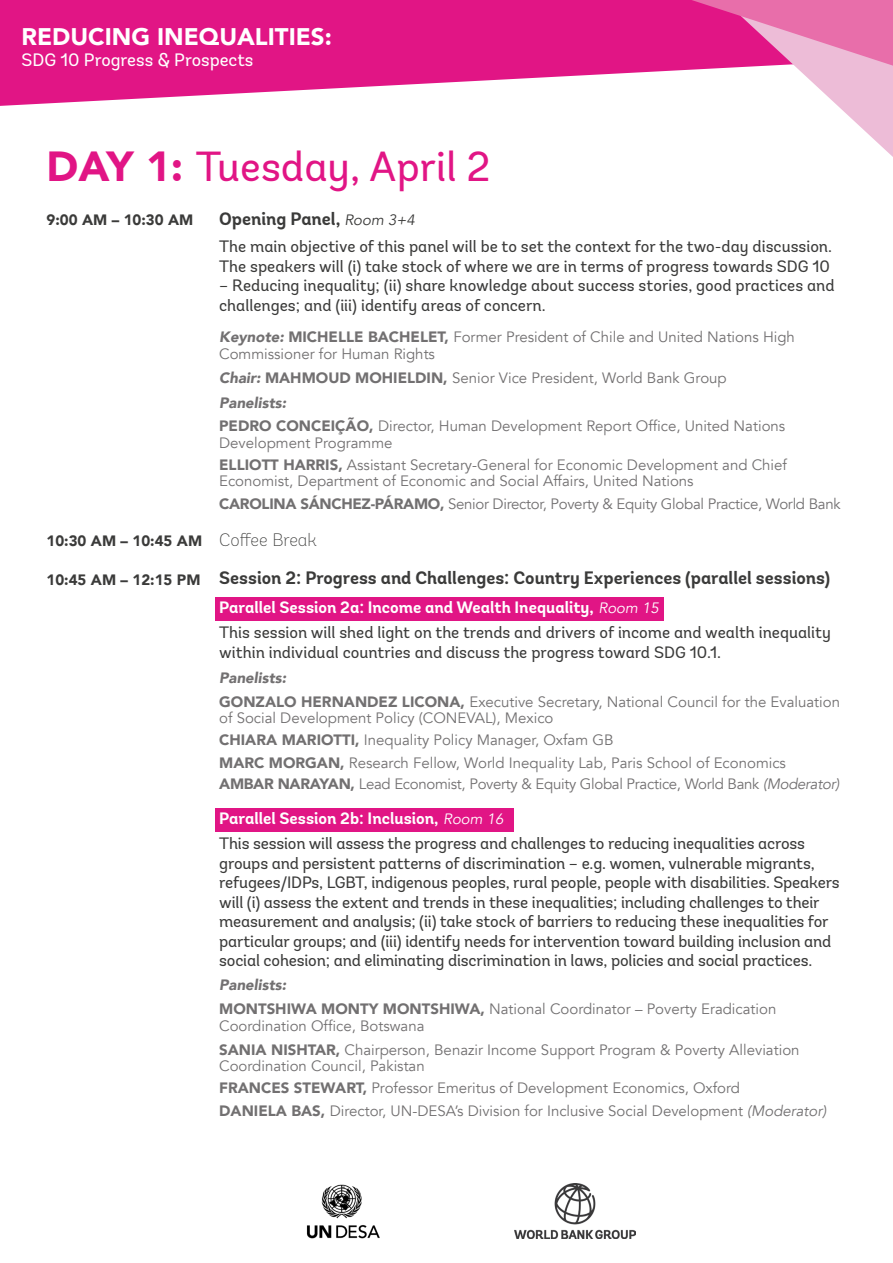
<style>
.page{position:relative;width:893px;height:1263px;background:#fff}
.page>*{position:absolute;margin:0;border:0;box-sizing:border-box;transform-origin:0 0}
.t1{font:42px "Andes";color:#e11585}
.t2{font:900 24px "Avenir";color:#fff}
.t3{font:700 18px "Andes";color:#3b3b3a}
.t4{font:18px "Andes";color:#fff}
.t5{font:200 18px "Andes";color:#3b3b3a}
.t6{font:16.5px/19.5px "Andes";letter-spacing:-.01em;color:#3b3b3a}
.t7{font:700 16.5px "Andes";color:#fff}
.t8{font:15px/16.5px "Avenir";color:#727071}
.t9{font:15px "Avenir";letter-spacing:-.02em;color:#727071}
.t10{font:900 15px "Avenir";color:#3b3b3a}
.t11{font:italic 900 15px "Avenir";color:#727071}
.s1{font-family:"Avenir";font-weight:900}
.s2{font-family:"Avenir";font-weight:400;font-style:italic;font-size:15px}
.s3{font-weight:900;font-style:italic}
.s4{font-weight:900}
.s5{font-style:italic}
</style>
<div class="page">
<svg style="left:0;top:0;width:691px;height:106px;fill:#e11585"></svg>
<div style="left:215px;top:808px;width:298px;height:24px;background:#e11585"></div>
<div style="left:215px;top:597px;width:449px;height:24px;background:#e11585"></div>
<img style="left:515px;top:1183px;width:120px;height:55px">
<img style="left:306px;top:1184px;width:74px;height:55px">
<svg style="left:691px;top:0;width:202px;height:157px"></svg>
<p class="t2" style="left:22px;top:16px;width:312px">REDUCING INEQUALITIES:</p>
<p class="t4" style="left:22px;top:49px;width:233px">SDG 10 Progress &amp; Prospects</p>
<p class="t1" style="left:46px;top:141px;width:445px"><span class="s1">DAY 1:</span> Tuesday, April 2</p>
<p class="t10" style="left:46px;top:207px;width:148px">9:00 AM – 10:30 AM</p>
<p class="t10" style="left:46px;top:528px;width:157px">10:30 AM – 10:45 AM</p>
<p class="t10" style="left:46px;top:567px;width:156px">10:45 AM – 12:15 PM</p>
<p class="t3" style="left:219px;top:208px;width:197px">Opening Panel, <span class="s2">Room 3+4</span></p>
<p class="t6" style="left:219px;top:237px;width:614px">The main objective of this panel will be to set the context for the two-day discussion.<br>The speakers will (i) take stock of where we are in terms of progress towards SDG 10</p>
<p class="t6" style="left:219px;top:276px;width:617px">– Reducing inequality; (ii) share knowledge about success stories, good practices and challenges; and (iii) identify areas of concern.</p>
<p class="t8" style="left:219px;top:329px;width:577px"><span class="s3">Keynote:</span> <span class="s4">MICHELLE BACHELET,</span> Former President of Chile and United Nations High<br>Commissioner for Human Rights</p>
<p class="t8" style="left:219px;top:369px;width:509px"><span class="s3">Chair:</span> <span class="s4">MAHMOUD MOHIELDIN,</span> Senior Vice President, World Bank Group</p>
<p class="t11" style="left:219px;top:390px;width:68px">Panelists:</p>
<p class="t8" style="left:219px;top:418px;width:568px"><span class="s4">PEDRO CONCEIÇÃO,</span> Director, Human Development Report Office, United Nations<br>Development Programme</p>
<p class="t8" style="left:219px;top:456px;width:569px"><span class="s4">ELLIOTT HARRIS,</span> Assistant Secretary-General for Economic Development and Chief<br>Economist, Department of Economic and Social Affairs, United Nations</p>
<p class="t9" style="left:219px;top:494px;width:623px"><span class="s4">CAROLINA SÁNCHEZ-PÁRAMO,</span> Senior Director, Poverty &amp; Equity Global Practice, World Bank</p>
<p class="t5" style="left:219px;top:529px;width:99px">Coffee Break</p>
<p class="t3" style="left:219px;top:567px;width:613px">Session 2: Progress and Challenges: Country Experiences (parallel sessions)</p>
<p class="t7" style="left:219px;top:597px;width:441px">Parallel Session 2a: Income and Wealth Inequality, <span class="s2">Room 15</span></p>
<p class="t6" style="left:219px;top:623px;width:613px">This session will shed light on the trends and drivers of income and wealth inequality within individual countries and discuss the progress toward SDG 10.1.</p>
<p class="t11" style="left:219px;top:666px;width:68px">Panelists:</p>
<p class="t8" style="left:219px;top:694px;width:622px"><span class="s4">GONZALO HERNANDEZ LICONA,</span> Executive Secretary, National Council for the Evaluation of Social Development Policy (CONEVAL), Mexico</p>
<p class="t8" style="left:219px;top:732px;width:396px"><span class="s4">CHIARA MARIOTTI,</span> Inequality Policy Manager, Oxfam GB</p>
<p class="t8" style="left:219px;top:754px;width:568px"><span class="s4">MARC MORGAN,</span> Research Fellow, World Inequality Lab, Paris School of Economics</p>
<p class="t9" style="left:219px;top:775px;width:622px"><span class="s4">AMBAR NARAYAN,</span> Lead Economist, Poverty &amp; Equity Global Practice, World Bank <span class="s5">(Moderator)</span></p>
<p class="t7" style="left:219px;top:808px;width:286px">Parallel Session 2b: Inclusion, <span class="s2">Room 16</span></p>
<p class="t6" style="left:219px;top:834px;width:622px">This session will assess the progress and challenges to reducing inequalities across groups and persistent patterns of discrimination – e.g. women, vulnerable migrants, refugees/IDPs, LGBT, indigenous peoples, rural people, people with disabilities. Speakers will (i) assess the extent and trends in these inequalities; including challenges to their measurement and analysis; (ii) take stock of barriers to reducing these inequalities for particular groups; and (iii) identify needs for intervention toward building inclusion and social cohesion; and eliminating discrimination in laws, policies and social practices.</p>
<p class="t11" style="left:219px;top:973px;width:68px">Panelists:</p>
<p class="t8" style="left:219px;top:1001px;width:559px"><span class="s4">MONTSHIWA MONTY MONTSHIWA,</span> National Coordinator – Poverty Eradication<br>Coordination Office, Botswana</p>
<p class="t8" style="left:219px;top:1042px;width:582px"><span class="s4">SANIA NISHTAR,</span> Chairperson, Benazir Income Support Program &amp; Poverty Alleviation<br>Coordination Council, Pakistan</p>
<p class="t8" style="left:219px;top:1080px;width:522px"><span class="s4">FRANCES STEWART,</span> Professor Emeritus of Development Economics, Oxford</p>
<p class="t8" style="left:219px;top:1102px;width:609px"><span class="s4">DANIELA BAS,</span> Director, UN-DESA’s Division for Inclusive Social Development <span class="s5">(Moderator)</span></p>
</div>
